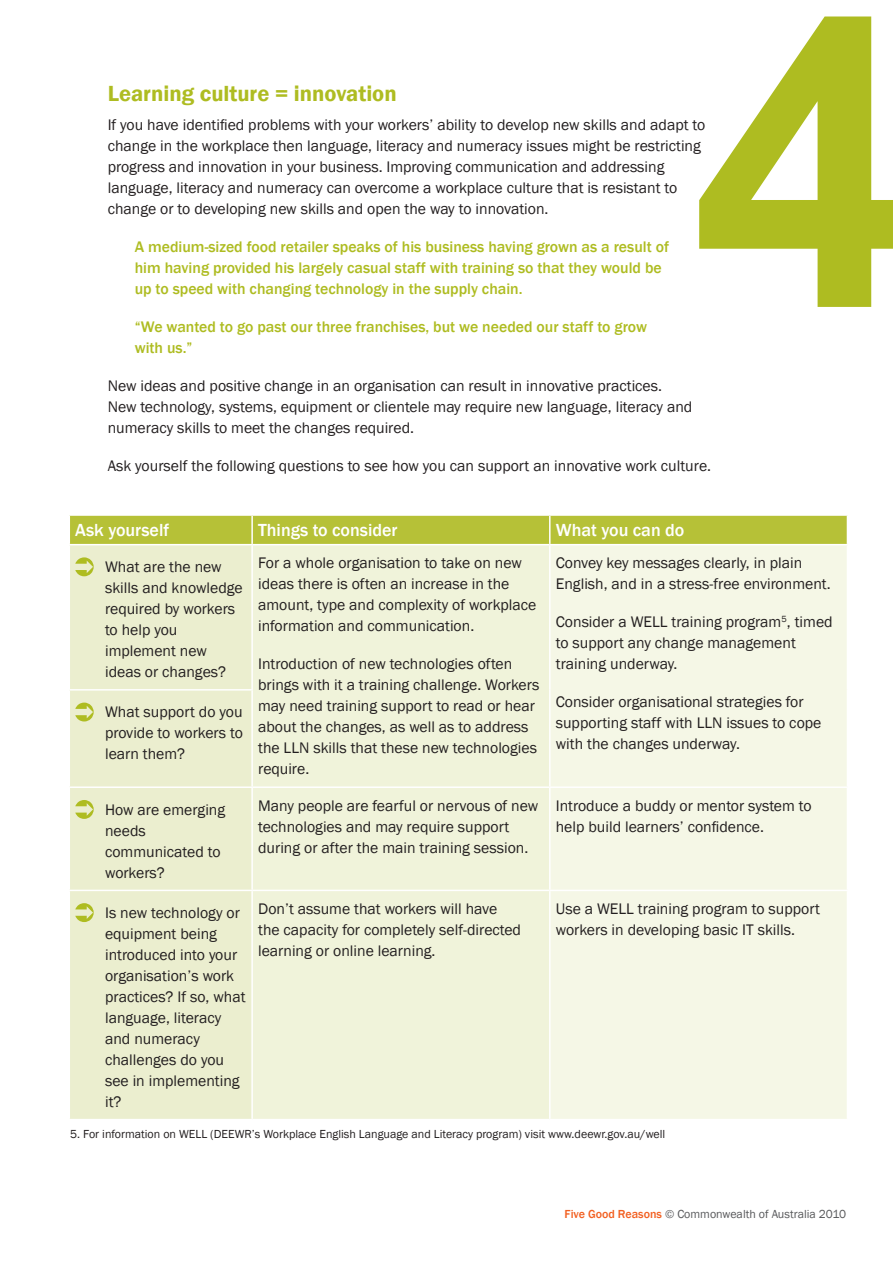
<style>
.page{position:relative;width:893px;height:1263px;background:#fff}
.page>*{position:absolute;margin:0;border:0;box-sizing:border-box;transform-origin:0 0}
.t1{font:700 403.95px "Arial";color:#aebc21}
.t2{font:600 22.5px "Franklin Gothic";color:#aebc21}
.t3{font:500 18px "Franklin Gothic";color:#fff}
.t4{font:15.75px/21px "Franklin Gothic";color:#231f20}
.t5{font:500 15.75px/21px "Franklin Gothic";color:#aebc21}
.t6{font:12px "Franklin Gothic";color:#231f20}
.t7{font:12px "Franklin Gothic";color:#57585a}
.s1{font-weight:500;color:#f26021}
</style>
<div class="page">
<div style="left:70px;top:545px;width:182px;height:574px;background:#ebeecf"></div>
<div style="left:252px;top:545px;width:297px;height:574px;background:#f0f3da"></div>
<div style="left:551px;top:545px;width:296px;height:574px;background:#f5f7e6"></div>
<svg style="left:69px;top:515px;width:779px;height:29px;background:#b8c33e"></svg>
<hr style="left:251px;top:545px;width:2px;height:144px;background:#fff">
<hr style="left:69px;top:689px;width:184px;height:1px;background:#fff">
<hr style="left:251px;top:691px;width:2px;height:95px;background:#fff">
<hr style="left:69px;top:786px;width:183px;height:2px;background:#fff">
<hr style="left:252px;top:786px;width:298px;height:2px;background:#fff">
<hr style="left:251px;top:788px;width:2px;height:102px;background:#fff">
<hr style="left:550px;top:786px;width:298px;height:2px;background:#fff">
<hr style="left:69px;top:890px;width:183px;height:1px;background:#fff">
<hr style="left:252px;top:890px;width:298px;height:1px;background:#fff">
<hr style="left:251px;top:891px;width:2px;height:228px;background:#fff">
<hr style="left:550px;top:890px;width:298px;height:1px;background:#fff">
<svg style="left:75px;top:557px;width:19px;height:19px"></svg>
<svg style="left:75px;top:703px;width:19px;height:18px"></svg>
<svg style="left:75px;top:800px;width:19px;height:19px"></svg>
<svg style="left:75px;top:903px;width:19px;height:19px"></svg>
<h1 class="t1" style="left:692px;top:-101px;width:226px">4</h1>
<h2 class="t2" style="left:108px;top:79px;width:290px">Learning culture = innovation</h2>
<p class="t4" style="left:108px;top:115px;width:599px">If you have identified problems with your workers’ ability to develop new skills and adapt to change in the workplace then language, literacy and numeracy issues might be restricting progress and innovation in your business. Improving communication and addressing language, literacy and numeracy can overcome a workplace culture that is resistant to change or to developing new skills and open the way to innovation.</p>
<p class="t5" style="left:135px;top:237px;width:536px">A medium-sized food retailer speaks of his business having grown as a result of him having provided his largely casual staff with training so that they would be up to speed with changing technology in the supply chain.</p>
<p class="t5" style="left:135px;top:317px;width:514px">“We wanted to go past our three franchises, but we needed our staff to grow with us.”</p>
<p class="t4" style="left:108px;top:376px;width:586px">New ideas and positive change in an organisation can result in innovative practices.<br>New technology, systems, equipment or clientele may require new language, literacy and numeracy skills to meet the changes required.</p>
<p class="t4" style="left:108px;top:456px;width:605px">Ask yourself the following questions to see how you can support an innovative work culture.</p>
<p class="t3" style="left:75px;top:519px;width:95px">Ask yourself</p>
<p class="t3" style="left:258px;top:519px;width:141px">Things to consider</p>
<p class="t3" style="left:556px;top:519px;width:130px">What you can do</p>
<p class="t4" style="left:105px;top:557px;width:139px">What are the new skills and knowledge required by workers to help you implement new ideas or changes?</p>
<p class="t4" style="left:258px;top:553px;width:280px">For a whole organisation to take on new ideas there is often an increase in the amount, type and complexity of workplace information and communication.</p>
<p class="t4" style="left:556px;top:553px;width:276px">Convey key messages clearly, in plain<br>English, and in a stress-free environment.</p>
<p class="t4" style="left:556px;top:612px;width:278px">Consider a WELL training program<sup>5</sup>, timed to support any change management training underway.</p>
<p class="t4" style="left:556px;top:692px;width:267px">Consider organisational strategies for supporting staff with LLN issues to cope with the changes underway.</p>
<p class="t4" style="left:258px;top:654px;width:283px">Introduction of new technologies often brings with it a training challenge. Workers may need training support to read or hear about the changes, as well as to address the LLN skills that these new technologies require.</p>
<p class="t4" style="left:105px;top:702px;width:139px;text-align:justify">What support do you provide to workers to learn them?</p>
<p class="t4" style="left:105px;top:799px;width:122px">How are emerging needs communicated to workers?</p>
<p class="t4" style="left:258px;top:795px;width:282px">Many people are fearful or nervous of new technologies and may require support during or after the main training session.</p>
<p class="t4" style="left:556px;top:795px;width:257px">Introduce a buddy or mentor system to help build learners’ confidence.</p>
<p class="t4" style="left:105px;top:902px;width:142px">Is new technology or equipment being introduced into your organisation’s work practices? If so, what language, literacy and numeracy challenges do you see in implementing it?</p>
<p class="t4" style="left:258px;top:899px;width:264px">Don’t assume that workers will have the capacity for completely self-directed learning or online learning.</p>
<p class="t4" style="left:556px;top:899px;width:266px">Use a WELL training program to support workers in developing basic IT skills.</p>
<p class="t6" style="left:70px;top:1126px;width:597px">5. For information on WELL (DEEWR’s Workplace English Language and Literacy program) visit www.deewr.gov.au/well</p>
<p class="t7" style="left:565px;top:1206px;width:283px"><span class="s1">Five Good Reasons</span> © Commonwealth of Australia 2010</p>
</div>
